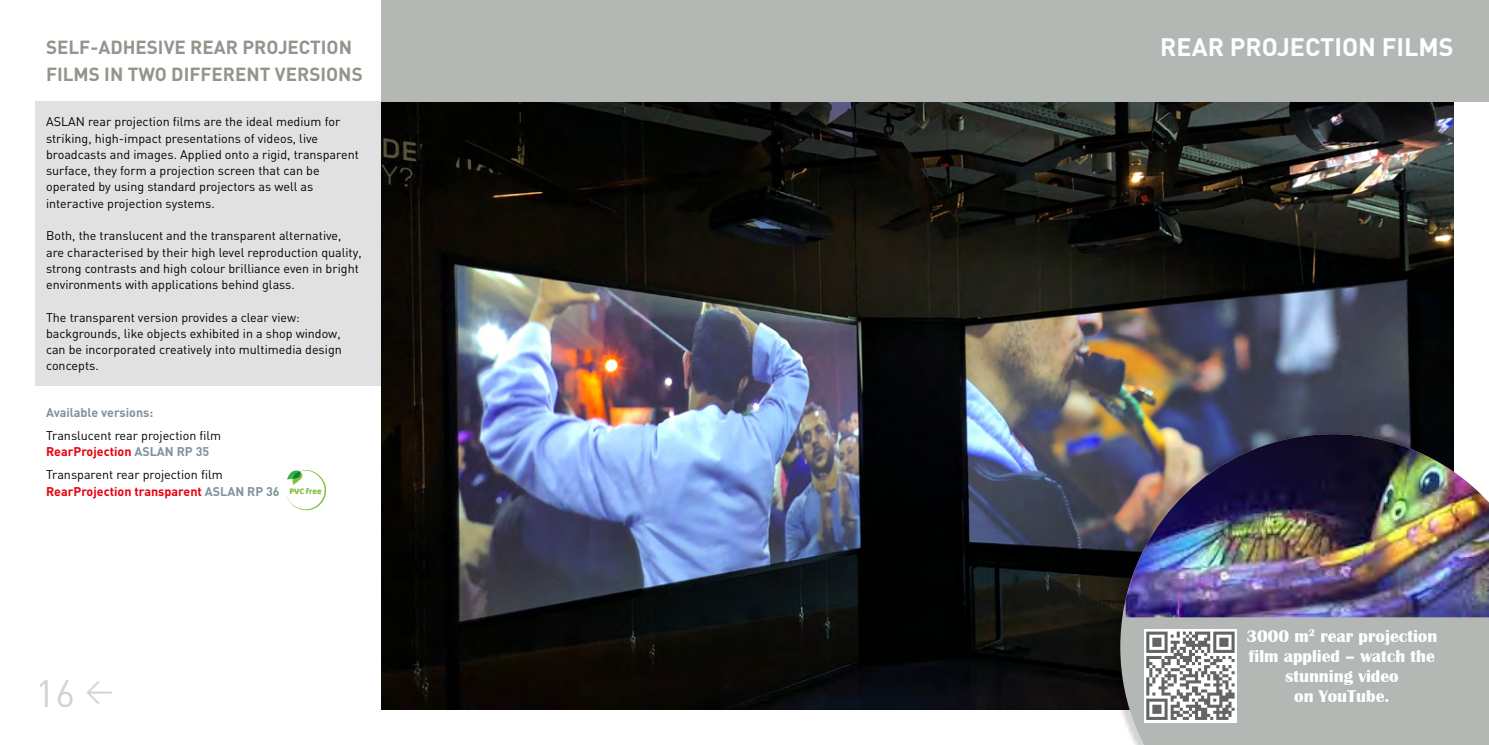
<style>
.page{position:relative;width:1489px;height:745px;background:#fff}
.page>*{position:absolute;margin:0;border:0;box-sizing:border-box;transform-origin:0 0}
.t1{font:37.5px "DIN";color:#d1d4ca}
.t2{font:700 25px "DIN";color:#fff}
.t3{font:700 18.75px/27.5px "DIN";color:#91958b}
.t4{font:700 17.5px/20px "Britannic";color:#fff;text-align:center}
.t5{font:12.5px/16.2px "DIN";color:#000}
.t6{font:700 12.5px "DIN";color:#80939b}
.t7{font:8.88px "Baloo Thambi";color:#82bd3d;scale:.93 1}
.s1{font-weight:700;color:#e7000e}
.s2{font-weight:700;color:#80939b}
</style>
<div class="page">
<img style="left:381px;top:102px;width:1072px;height:607px">
<div style="left:381px;top:0;width:1107px;height:102px;background:#b4b8b4"></div>
<div style="left:1109px;top:430px;width:379px;height:314px;background:#000;opacity:.17"></div>
<div style="left:1120px;top:434px;width:368px;height:310px;background:#b4b8b4"></div>
<img style="left:1125px;top:434px;width:363px;height:183px">
<div style="left:35px;top:101px;width:346px;height:284px;background:#e0e1e0"></div>
<div style="left:1143px;top:628px;width:93px;height:93px;background:#fff"></div>
<svg style="left:1146px;top:628px;width:90px;height:92px"></svg>
<svg style="left:1146px;top:631px;width:88px;height:88px"></svg>
<svg style="left:286px;top:470px;width:40px;height:40px"></svg>
<h3 class="t3" style="left:46px;top:32px;width:318px">SELF-ADHESIVE REAR PROJECTION<br>FILMS IN TWO DIFFERENT VERSIONS</h3>
<p class="t5" style="left:46px;top:113px;width:314px">ASLAN rear projection films are the ideal medium for striking, high-impact presentations of videos, live broadcasts and images. Applied onto a rigid, transparent surface, they form a projection screen that can be operated by using standard projectors as well as interactive projection systems.</p>
<p class="t5" style="left:46px;top:227px;width:317px">Both, the translucent and the transparent alternative, are characterised by their high level reproduction quality, strong contrasts and high colour brilliance even in bright environments with applications behind glass.</p>
<p class="t5" style="left:46px;top:308px;width:297px">The transparent version provides a clear view: backgrounds, like objects exhibited in a shop window, can be incorporated creatively into multimedia design concepts.</p>
<p class="t6" style="left:46px;top:404px;width:109px">Available versions:</p>
<p class="t5" style="left:46px;top:426px;width:177px">Translucent rear projection film<br><span class="s1">RearProjection</span> <span class="s2">ASLAN RP 35</span></p>
<p class="t5" style="left:46px;top:466px;width:235px">Transparent rear projection film<br><span class="s1">RearProjection transparent</span> <span class="s2">ASLAN RP 36</span></p>
<p class="t7" style="left:289px;top:484px;width:36px">PVC free</p>
<h1 class="t1" style="left:35px;top:670px;width:79px">16 <sup>&lt;</sup></h1>
<h2 class="t2" style="left:1160px;top:31px;width:295px">REAR PROJECTION FILMS</h2>
<h3 class="t4" style="left:1246px;top:625px;width:192px">3000 m<sup>2</sup> rear projection film applied – watch the stunning video<br>on YouTube.</h3>
</div>
